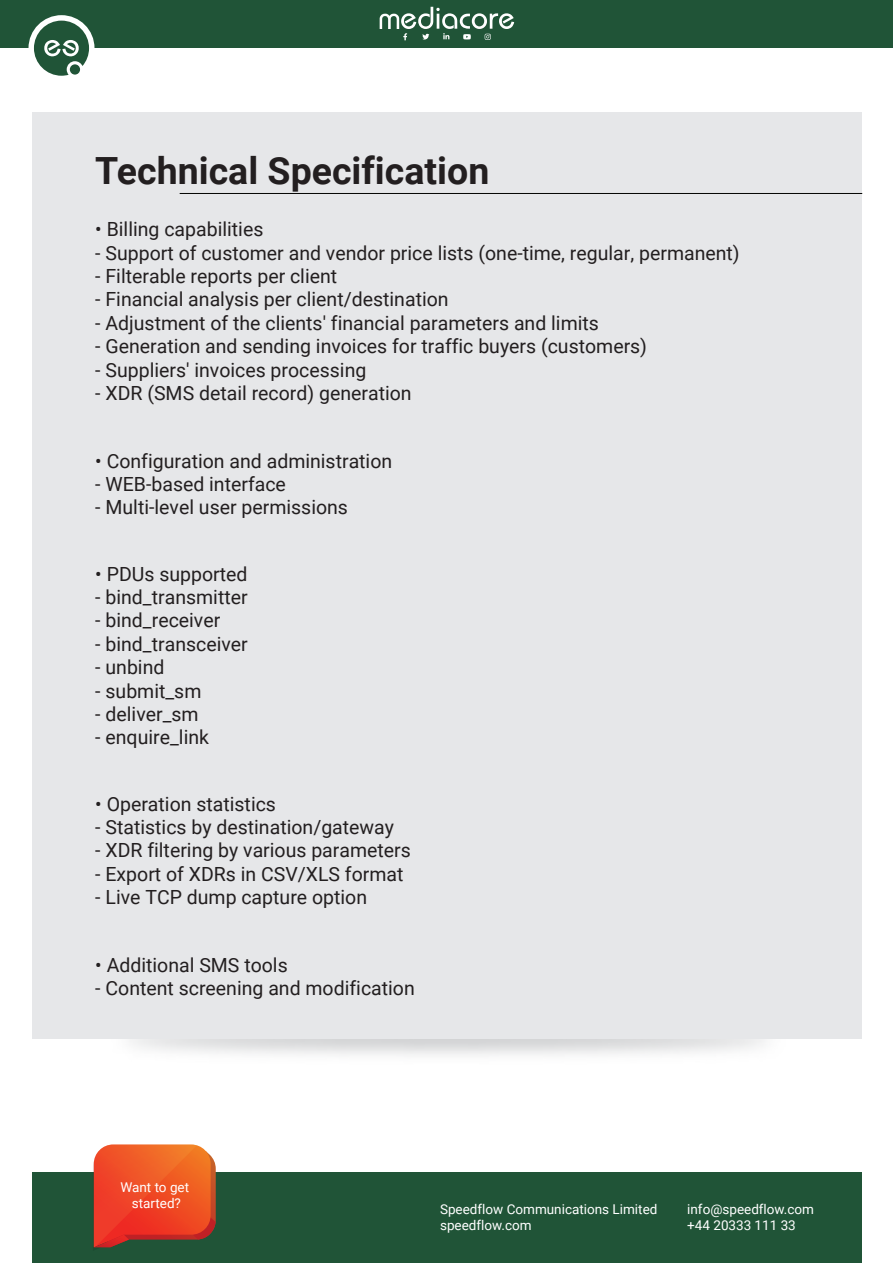
<style>
.page{position:relative;width:893px;height:1263px;background:#fff}
.page>*{position:absolute;margin:0;border:0;box-sizing:border-box;transform-origin:0 0}
.t1{font:700 37.5px "Roboto";color:#231f20}
.t2{font:19.5px "Roboto";color:#231f20}
.t3{font:13.5px/16.2px "Roboto";color:#fff}
</style>
<div class="page">
<div style="left:33px;top:112px;width:829px;height:927px;background:#e6e7e9"></div>
<div style="left:0;top:0;width:893px;height:48px;background:#205437"></div>
<svg style="left:380px;top:7px;width:134px;height:33px"></svg>
<div style="left:28px;top:15px;width:66px;height:66px;background:#fff;border-radius:50%"></div>
<svg style="left:34px;top:21px;width:55px;height:55px"></svg>
<hr style="left:180px;top:193px;width:682px;height:1px;background:#040503">
<div style="left:32px;top:1173px;width:830px;height:90px;background:#205437"></div>
<svg style="left:93px;top:1144px;width:123px;height:104px;background:#db512c"></svg>
<h1 class="t1" style="left:95px;top:144px;width:396px">Technical Specification</h1>
<p class="t2" style="left:95px;top:215px;width:170px">• Billing capabilities</p>
<p class="t2" style="left:95px;top:239px;width:646px">- Support of customer and vendor price lists (one-time, regular, permanent)</p>
<p class="t2" style="left:95px;top:262px;width:243px">- Filterable reports per client</p>
<p class="t2" style="left:95px;top:286px;width:355px">- Financial analysis per client/destination</p>
<p class="t2" style="left:95px;top:309px;width:505px">- Adjustment of the clients' financial parameters and limits</p>
<p class="t2" style="left:95px;top:332px;width:553px">- Generation and sending invoices for traffic buyers (customers)</p>
<p class="t2" style="left:95px;top:356px;width:273px">- Suppliers' invoices processing</p>
<p class="t2" style="left:95px;top:379px;width:318px">- XDR (SMS detail record) generation</p>
<p class="t2" style="left:95px;top:447px;width:298px">• Configuration and administration</p>
<p class="t2" style="left:95px;top:470px;width:192px">- WEB-based interface</p>
<p class="t2" style="left:95px;top:494px;width:254px">- Multi-level user permissions</p>
<p class="t2" style="left:95px;top:560px;width:154px">• PDUs supported</p>
<p class="t2" style="left:95px;top:583px;width:154px">- bind_transmitter</p>
<p class="t2" style="left:95px;top:607px;width:127px">- bind_receiver</p>
<p class="t2" style="left:95px;top:630px;width:154px">- bind_transceiver</p>
<p class="t2" style="left:95px;top:654px;width:71px">- unbind</p>
<p class="t2" style="left:95px;top:677px;width:108px">- submit_sm</p>
<p class="t2" style="left:95px;top:700px;width:105px">- deliver_sm</p>
<p class="t2" style="left:95px;top:724px;width:115px">- enquire_link</p>
<p class="t2" style="left:95px;top:790px;width:182px">• Operation statistics</p>
<p class="t2" style="left:95px;top:813px;width:300px">- Statistics by destination/gateway</p>
<p class="t2" style="left:95px;top:837px;width:317px">- XDR filtering by various parameters</p>
<p class="t2" style="left:95px;top:860px;width:310px">- Export of XDRs in CSV/XLS format</p>
<p class="t2" style="left:95px;top:884px;width:273px">- Live TCP dump capture option</p>
<p class="t2" style="left:95px;top:951px;width:194px">• Additional SMS tools</p>
<p class="t2" style="left:95px;top:974px;width:321px">- Content screening and modification</p>
<p class="t3" style="left:120px;top:1178px;width:70px;text-align:center">Want to get started?</p>
<p class="t3" style="left:440px;top:1201px;width:219px">Speedflow Communications Limited speedflow.com</p>
<p class="t3" style="left:687px;top:1201px;width:128px">info@speedflow.com +44 20333 111 33</p>
</div>
